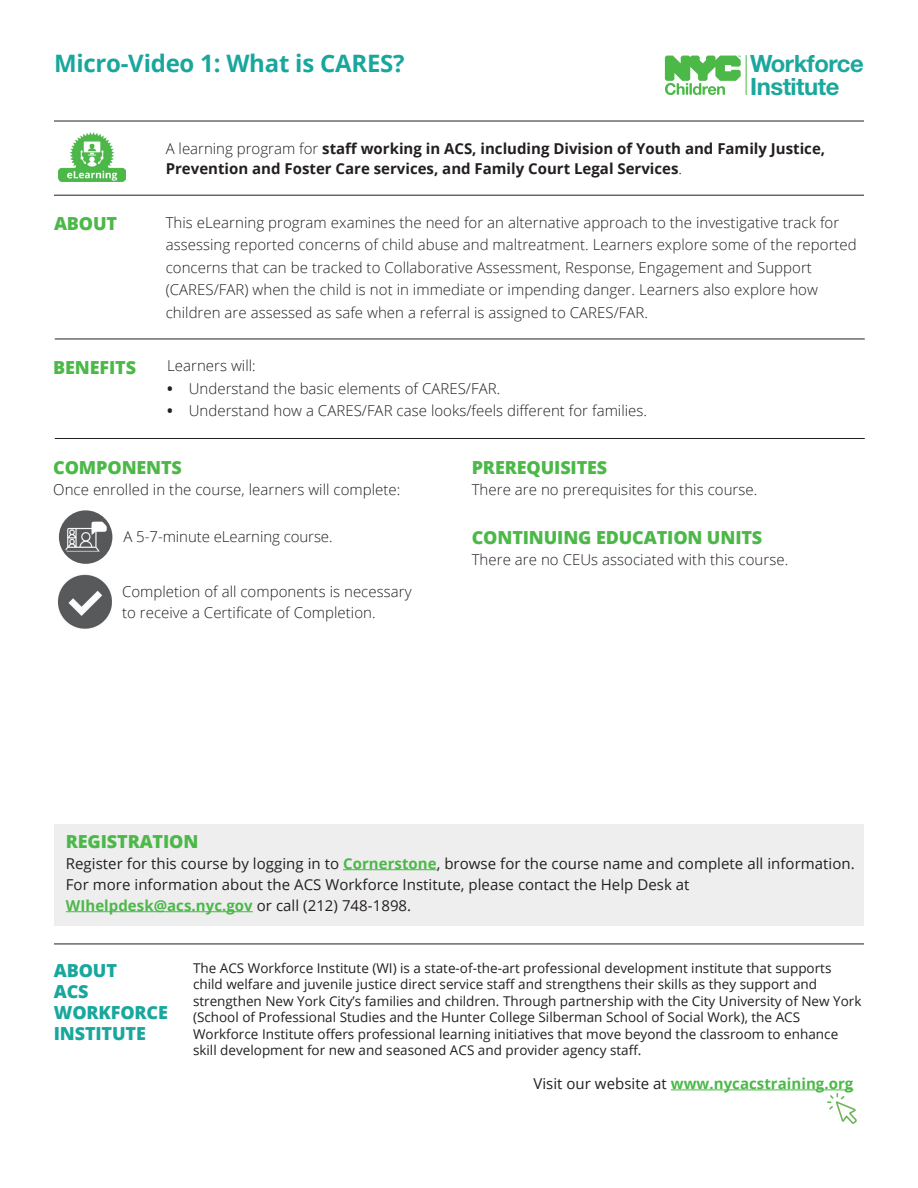
<style>
.page{position:relative;width:918px;height:1188px;background:#fff}
.page>*{position:absolute;margin:0;border:0;box-sizing:border-box;transform-origin:0 0}
.t1{font:700 24px "Open Sans";letter-spacing:-.01em;color:#19a79d}
.t2{font:700 23.85px/22.8px "Helvetica Neue";letter-spacing:-.02em;color:#1ca79d}
.t3{font:800 18px "Open Sans";letter-spacing:-.01em;color:#4cb848}
.t4{font:800 18px/21px "Open Sans";letter-spacing:-.01em;color:#19a79d}
.t5{font:300 15px/22.5px "Open Sans";letter-spacing:.005em;color:#231f20}
.t6{font:15px/21px "Open Sans";letter-spacing:.005em;color:#231f20}
.t7{font:700 15px/19.5px "Open Sans";color:#231f20}
.t8{font:700 15px "Open Sans";letter-spacing:.005em;color:#4cb848}
.t9{font:13.5px/16.5px "Open Sans";color:#231f20}
.s1{font-weight:300}
.s2{font-weight:700}
.s3{font-weight:700;color:#4cb848}
.s4{font-weight:400;color:#231f20}
</style>
<div class="page">
<div style="left:54px;top:824px;width:810px;height:102px;background:#eeeeef"></div>
<div style="left:59px;top:510px;width:53px;height:54px;background:#57585a;border-radius:50%"></div>
<img style="left:65px;top:522px;width:42px;height:30px">
<img style="left:58px;top:574px;width:54px;height:55px">
<hr style="left:343px;top:869px;width:94px;height:1px;background:#4cb848">
<hr style="left:66px;top:911px;width:187px;height:1px;background:#4cb848">
<hr style="left:54px;top:195px;width:810px;height:1px;background:#231f20">
<hr style="left:54px;top:121px;width:810px;height:1px;background:#231f20">
<svg style="left:665px;top:55px;width:76px;height:40px"></svg>
<hr style="left:746px;top:55px;width:1px;height:40px;background:#4bb848">
<hr style="left:55px;top:438px;width:810px;height:1px;background:#231f20">
<hr style="left:54px;top:944px;width:810px;height:1px;background:#231f20">
<hr style="left:55px;top:339px;width:810px;height:1px;background:#231f20">
<hr style="left:671px;top:1090px;width:182px;height:1px;background:#4cb848">
<svg style="left:827px;top:1093px;width:30px;height:31px"></svg>
<img style="left:59px;top:132px;width:66px;height:50px">
<h1 class="t1" style="left:54px;top:47px;width:352px">Micro-Video 1: What is CARES?</h1>
<h2 class="t2" style="left:750px;top:53px;width:115px">Workforce<br>Institute</h2>
<p class="t3" style="left:54px;top:210px;width:65px">ABOUT</p>
<p class="t3" style="left:53px;top:354px;width:84px">BENEFITS</p>
<p class="t7" style="left:166px;top:139px;width:661px"><span class="s1">A learning program for</span> staff working in ACS, including Division of Youth and Family Justice,<br>Prevention and Foster Care services, and Family Court Legal Services<span class="s1">.</span></p>
<p class="t5" style="left:166px;top:211px;width:693px">This eLearning program examines the need for an alternative approach to the investigative track for assessing reported concerns of child abuse and maltreatment. Learners explore some of the reported concerns that can be tracked to Collaborative Assessment, Response, Engagement and Support (CARES/FAR) when the child is not in immediate or impending danger. Learners also explore how children are assessed as safe when a referral is assigned to CARES/FAR.</p>
<p class="t5" style="left:167px;top:354px;width:90px">Learners will:</p>
<p class="t5" style="left:167px;top:377px;width:335px"><span class="s2">•</span> Understand the basic elements of CARES/FAR.</p>
<p class="t5" style="left:167px;top:399px;width:482px"><span class="s2">•</span> Understand how a CARES/FAR case looks/feels different for families.</p>
<p class="t3" style="left:53px;top:454px;width:130px">COMPONENTS</p>
<p class="t5" style="left:53px;top:478px;width:349px">Once enrolled in the course, learners will complete:</p>
<p class="t5" style="left:124px;top:525px;width:211px">A 5-7-minute eLearning course.</p>
<p class="t5" style="left:122px;top:581px;width:291px;line-height:21px">Completion of all components is necessary to receive a Certificate of Completion.</p>
<p class="t3" style="left:472px;top:454px;width:137px">PREREQUISITES</p>
<p class="t5" style="left:472px;top:478px;width:287px">There are no prerequisites for this course.</p>
<p class="t3" style="left:472px;top:524px;width:292px">CONTINUING EDUCATION UNITS</p>
<p class="t5" style="left:472px;top:548px;width:318px">There are no CEUs associated with this course.</p>
<p class="t3" style="left:66px;top:827px;width:134px">REGISTRATION</p>
<p class="t6" style="left:66px;top:852px;width:790px">Register for this course by logging in to <span class="s3">Cornerstone</span>, browse for the course name and complete all information.<br>For more information about the ACS Workforce Institute, please contact the Help Desk at<br><span class="s3">WIhelpdesk@acs.nyc.gov</span> or call (212) 748-1898.</p>
<p class="t4" style="left:54px;top:959px;width:116px">ABOUT<br>ACS<br>WORKFORCE<br>INSTITUTE</p>
<p class="t9" style="left:193px;top:959px;width:670px">The ACS Workforce Institute (WI) is a state-of-the-art professional development institute that supports child welfare and juvenile justice direct service staff and strengthens their skills as they support and strengthen New York City’s families and children. Through partnership with the City University of New York (School of Professional Studies and the Hunter College Silberman School of Social Work), the ACS Workforce Institute offers professional learning initiatives that move beyond the classroom to enhance skill development for new and seasoned ACS and provider agency staff.</p>
<p class="t8" style="left:533px;top:1073px;width:322px"><span class="s4">Visit our website at</span> www.nycacstraining.org</p>
</div>
